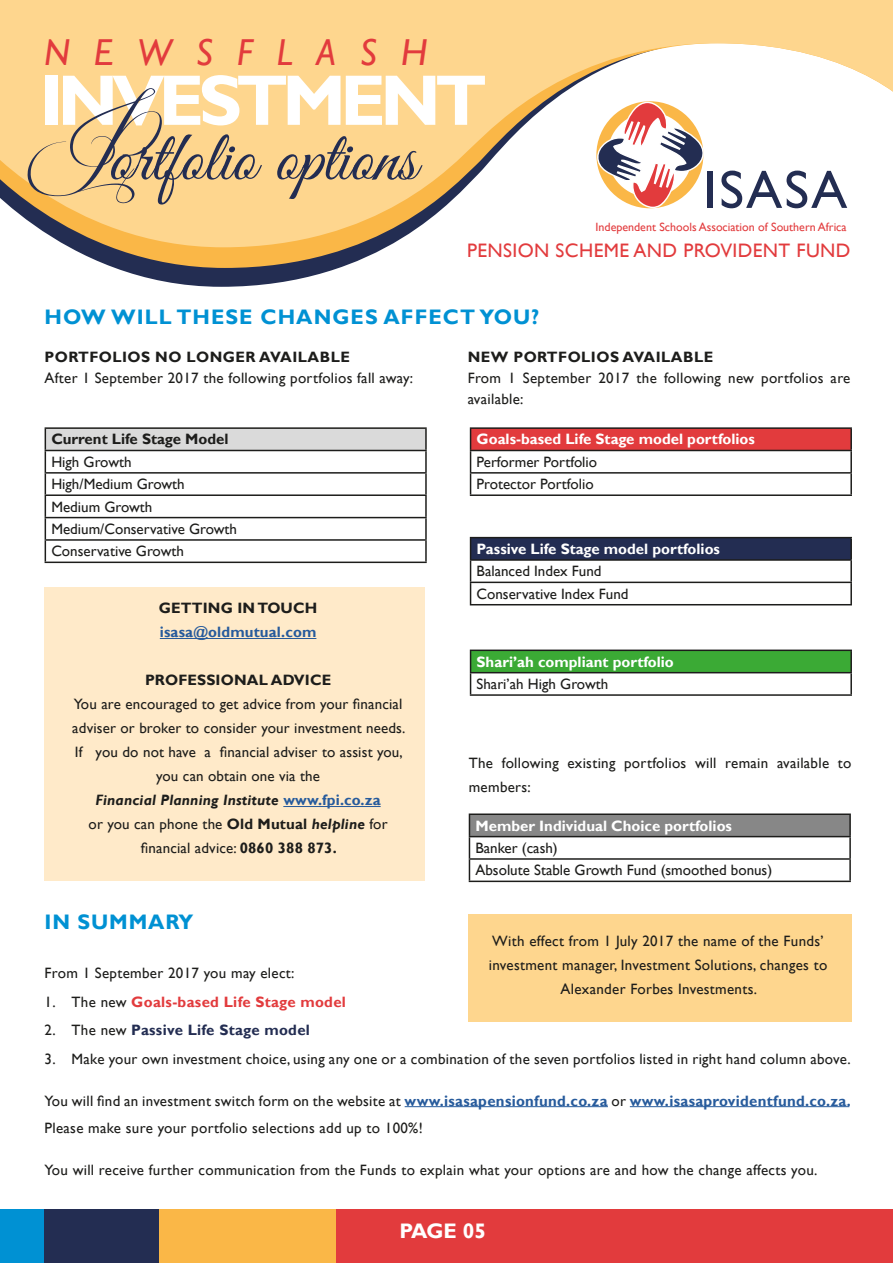
<style>
.page{position:relative;width:893px;height:1263px;background:#fff}
.page>*{position:absolute;margin:0;border:0;box-sizing:border-box;transform-origin:0 0}
.t1{font:90px "Respective Slanted";color:#232d52}
.t2{font:72px "Great Vibes";color:#232d52}
.t3{font:700 72px "Gill Sans";letter-spacing:-.08em;color:#fff}
.t4{font:54px "Gill Sans";letter-spacing:.04em;color:#232d52}
.t5{font:italic 37.5px "Gill Sans";letter-spacing:.64em;color:#e23b3d}
.t6{font:700 21px "Gill Sans";letter-spacing:.05em;color:#0091d3}
.t7{font:700 21px "Gill Sans";letter-spacing:-.02em;color:#fff}
.t8{font:19.5px "Gill Sans";letter-spacing:.02em;color:#e23b3d}
.t9{font:15px/24px "Gill Sans";letter-spacing:.02em;color:#1d1d1b;text-align:center}
.t10{font:15px "Gill Sans";color:#1d1d1b}
.t11{font:700 15px "Gill Sans";color:#fff}
.t12{font:700 15px "Gill Sans";letter-spacing:.02em;color:#275b9c}
.t13{font:700 15px "Gill Sans";letter-spacing:.01em;color:#1d1d1b}
.t14{font:700 15px "Gill Sans";letter-spacing:.03em;color:#1d1d1b}
.t15{font:italic 700 15px "Gill Sans";letter-spacing:.01em;color:#1d1d1b}
.t16{font:700 15px "Gill Sans";letter-spacing:.02em;color:#e23b3d}
.t17{font:700 15px "Gill Sans";letter-spacing:.02em;color:#232d52}
.t18{font:12px "Gill Sans";color:#e23b3d}
.s1{font-style:normal;color:#275b9c}
.s2{font-weight:700}
.s3{font-weight:700;font-style:italic}
.s4{font-weight:400;color:#1d1d1b}
</style>
<div class="page">
<div style="left:0;top:1209px;width:101px;height:54px;background:#0091d3"></div>
<div style="left:293px;top:1209px;width:600px;height:54px;background:#e23b3d"></div>
<div style="left:158px;top:1209px;width:178px;height:54px;background:#fab747"></div>
<div style="left:44px;top:1209px;width:115px;height:54px;background:#232d52"></div>
<div style="left:45px;top:587px;width:380px;height:294px;background:#ffeac9"></div>
<div style="left:468px;top:914px;width:383px;height:108px;background:#fed68e"></div>
<hr style="left:405px;top:1106px;width:203px;height:1px;background:#275b9c">
<hr style="left:630px;top:1106px;width:219px;height:1px;background:#275b9c">
<svg style="left:115px;top:268px;width:224px;height:19px;fill:#232d52"></svg>
<svg style="left:69px;top:247px;width:317px;height:21px;background:#ae8f64"></svg>
<svg style="left:0;top:0;width:893px;height:247px;fill:#fed68e"></svg>
<svg style="left:596px;top:101px;width:109px;height:107px"></svg>
<hr style="left:160px;top:638px;width:156px;height:1px;background:#275b9c">
<hr style="left:283px;top:806px;width:98px;height:1px;background:#275b9c">
<div style="left:45px;top:428px;width:381px;height:22px;background:#dadada"></div>
<hr style="left:45px;top:427px;width:382px;height:2px;background:#1d1d1b">
<hr style="left:425px;top:429px;width:2px;height:21px;background:#1d1d1b">
<hr style="left:45px;top:450px;width:382px;height:1px;background:#1d1d1b">
<hr style="left:425px;top:451px;width:2px;height:21px;background:#1d1d1b">
<hr style="left:45px;top:472px;width:382px;height:2px;background:#1d1d1b">
<hr style="left:425px;top:474px;width:2px;height:20px;background:#1d1d1b">
<hr style="left:45px;top:494px;width:382px;height:2px;background:#1d1d1b">
<hr style="left:425px;top:496px;width:2px;height:21px;background:#1d1d1b">
<hr style="left:45px;top:517px;width:382px;height:1px;background:#1d1d1b">
<hr style="left:425px;top:518px;width:2px;height:21px;background:#1d1d1b">
<hr style="left:45px;top:539px;width:382px;height:2px;background:#1d1d1b">
<svg style="left:45px;top:429px;width:1px;height:133px"></svg>
<hr style="left:425px;top:541px;width:2px;height:21px;background:#1d1d1b">
<hr style="left:45px;top:562px;width:382px;height:1px;background:#1d1d1b">
<div style="left:471px;top:428px;width:380px;height:22px;background:#e23b3d"></div>
<hr style="left:470px;top:427px;width:382px;height:2px;background:#1d1d1b">
<hr style="left:850px;top:429px;width:2px;height:21px;background:#1d1d1b">
<hr style="left:470px;top:450px;width:382px;height:1px;background:#1d1d1b">
<hr style="left:850px;top:451px;width:2px;height:21px;background:#1d1d1b">
<hr style="left:470px;top:472px;width:382px;height:2px;background:#1d1d1b">
<svg style="left:470px;top:429px;width:1px;height:65px"></svg>
<hr style="left:850px;top:474px;width:2px;height:20px;background:#1d1d1b">
<hr style="left:470px;top:494px;width:382px;height:2px;background:#1d1d1b">
<div style="left:471px;top:538px;width:380px;height:22px;background:#232d52"></div>
<hr style="left:470px;top:537px;width:382px;height:1px;background:#1d1d1b">
<hr style="left:850px;top:538px;width:2px;height:21px;background:#1d1d1b">
<hr style="left:470px;top:559px;width:382px;height:2px;background:#1d1d1b">
<hr style="left:850px;top:561px;width:2px;height:21px;background:#1d1d1b">
<hr style="left:470px;top:582px;width:382px;height:1px;background:#1d1d1b">
<svg style="left:470px;top:538px;width:1px;height:66px"></svg>
<hr style="left:850px;top:583px;width:2px;height:21px;background:#1d1d1b">
<hr style="left:470px;top:604px;width:382px;height:1px;background:#1d1d1b">
<div style="left:471px;top:650px;width:380px;height:23px;background:#3baa35"></div>
<hr style="left:470px;top:649px;width:382px;height:2px;background:#1d1d1b">
<hr style="left:850px;top:651px;width:2px;height:21px;background:#1d1d1b">
<hr style="left:470px;top:672px;width:382px;height:1px;background:#1d1d1b">
<svg style="left:470px;top:651px;width:1px;height:43px"></svg>
<hr style="left:850px;top:673px;width:2px;height:21px;background:#1d1d1b">
<hr style="left:470px;top:694px;width:382px;height:2px;background:#1d1d1b">
<div style="left:469px;top:814px;width:381px;height:23px;background:#878787"></div>
<hr style="left:469px;top:813px;width:382px;height:2px;background:#1d1d1b">
<hr style="left:849px;top:815px;width:2px;height:21px;background:#1d1d1b">
<hr style="left:469px;top:836px;width:382px;height:1px;background:#1d1d1b">
<hr style="left:849px;top:837px;width:2px;height:21px;background:#1d1d1b">
<hr style="left:469px;top:858px;width:382px;height:2px;background:#1d1d1b">
<svg style="left:469px;top:815px;width:1px;height:65px"></svg>
<hr style="left:849px;top:860px;width:2px;height:20px;background:#1d1d1b">
<hr style="left:469px;top:880px;width:382px;height:2px;background:#1d1d1b">
<p class="t5" style="left:44px;top:30px;width:385px">NEWSFLASH</p>
<p class="t3" style="left:39px;top:57px;width:449px">INVESTMENT</p>
<p class="t1" style="left:25px;top:100px;width:106px">P</p>
<p class="t2" style="left:109px;top:118px;width:310px">ortfolio options</p>
<p class="t4" style="left:704px;top:158px;width:145px">ISASA</p>
<p class="t18" style="left:596px;top:220px;width:253px">Independent Schools Association of Southern Africa</p>
<p class="t8" style="left:467px;top:239px;width:385px">PENSION SCHEME AND PROVIDENT FUND</p>
<p class="t6" style="left:45px;top:304px;width:496px">HOW WILL THESE CHANGES AFFECT YOU?</p>
<p class="t14" style="left:468px;top:348px;width:247px">NEW PORTFOLIOS AVAILABLE</p>
<p class="t9" style="left:468px;top:368px;width:384px;line-height:21px;text-align:left">From 1 September 2017 the following new portfolios are available:</p>
<p class="t11" style="left:477px;top:430px;width:280px">Goals-based Life Stage model portfolios</p>
<p class="t10" style="left:477px;top:453px;width:122px">Performer Portfolio</p>
<p class="t10" style="left:477px;top:475px;width:119px">Protector Portfolio</p>
<p class="t14" style="left:45px;top:348px;width:307px">PORTFOLIOS NO LONGER AVAILABLE</p>
<p class="t9" style="left:45px;top:366px;width:370px">After 1 September 2017 the following portfolios fall away:</p>
<p class="t13" style="left:51px;top:430px;width:179px">Current Life Stage Model</p>
<p class="t10" style="left:51px;top:453px;width:82px">High Growth</p>
<p class="t10" style="left:51px;top:475px;width:135px">High/Medium Growth</p>
<p class="t10" style="left:51px;top:498px;width:103px">Medium Growth</p>
<p class="t10" style="left:51px;top:520px;width:187px">Medium/Conservative Growth</p>
<p class="t10" style="left:51px;top:542px;width:134px">Conservative Growth</p>
<p class="t11" style="left:477px;top:540px;width:245px">Passive Life Stage model portfolios</p>
<p class="t10" style="left:477px;top:563px;width:127px">Balanced Index Fund</p>
<p class="t10" style="left:477px;top:585px;width:154px">Conservative Index Fund</p>
<p class="t13" style="left:159px;top:599px;width:160px">GETTING IN TOUCH</p>
<p class="t12" style="left:160px;top:623px;width:158px">isasa@oldmutual.com</p>
<p class="t13" style="left:145px;top:671px;width:188px">PROFESSIONAL ADVICE</p>
<p class="t9" style="left:72px;top:693px;width:335px">You are encouraged to get advice from your financial adviser or broker to consider your investment needs.<br>If you do not have a financial adviser to assist you, you can obtain one via the</p>
<p class="t15" style="left:96px;top:792px;width:287px">Financial Planning Institute <span class="s1">www.fpi.co.za</span></p>
<p class="t9" style="left:89px;top:813px;width:301px">or you can phone the <span class="s2">Old Mutual</span> <span class="s3">helpline</span> for financial advice: <span class="s2">0860 388 873.</span></p>
<p class="t11" style="left:477px;top:653px;width:199px">Shari’ah compliant portfolio</p>
<p class="t10" style="left:477px;top:675px;width:133px">Shari’ah High Growth</p>
<p class="t9" style="left:469px;top:752px;width:384px;text-align:left">The following existing portfolios will remain available to members:</p>
<p class="t11" style="left:475px;top:816px;width:258px">Member Individual Choice portfolios</p>
<p class="t10" style="left:475px;top:839px;width:84px">Banker (cash)</p>
<p class="t10" style="left:475px;top:861px;width:298px">Absolute Stable Growth Fund (smoothed bonus)</p>
<p class="t6" style="left:45px;top:909px;width:150px">IN SUMMARY</p>
<p class="t9" style="left:45px;top:961px;width:251px">From 1 September 2017 you may elect:</p>
<p class="t16" style="left:45px;top:992px;width:303px"><span class="s4">1. The new</span> Goals-based Life Stage model</p>
<p class="t17" style="left:45px;top:1021px;width:267px"><span class="s4">2. The new</span> Passive Life Stage model</p>
<p class="t9" style="left:45px;top:1047px;width:808px">3. Make your own investment choice, using any one or a combination of the seven portfolios listed in right hand column above.</p>
<p class="t12" style="left:45px;top:1091px;width:808px"><span class="s4">You will find an investment switch form on the website at</span> www.isasapensionfund.co.za <span class="s4">or</span> www.isasaprovidentfund.co.za.</p>
<p class="t9" style="left:45px;top:1116px;width:380px">Please make sure your portfolio selections add up to 100%!</p>
<p class="t9" style="left:45px;top:1158px;width:774px">You will receive further communication from the Funds to explain what your options are and how the change affects you.</p>
<p class="t9" style="left:489px;top:929px;width:340px">With effect from 1 July 2017 the name of the Funds’ investment manager, Investment Solutions, changes to<br>Alexander Forbes Investments.</p>
<p class="t7" style="left:400px;top:1218px;width:88px">PAGE 05</p>
</div>
